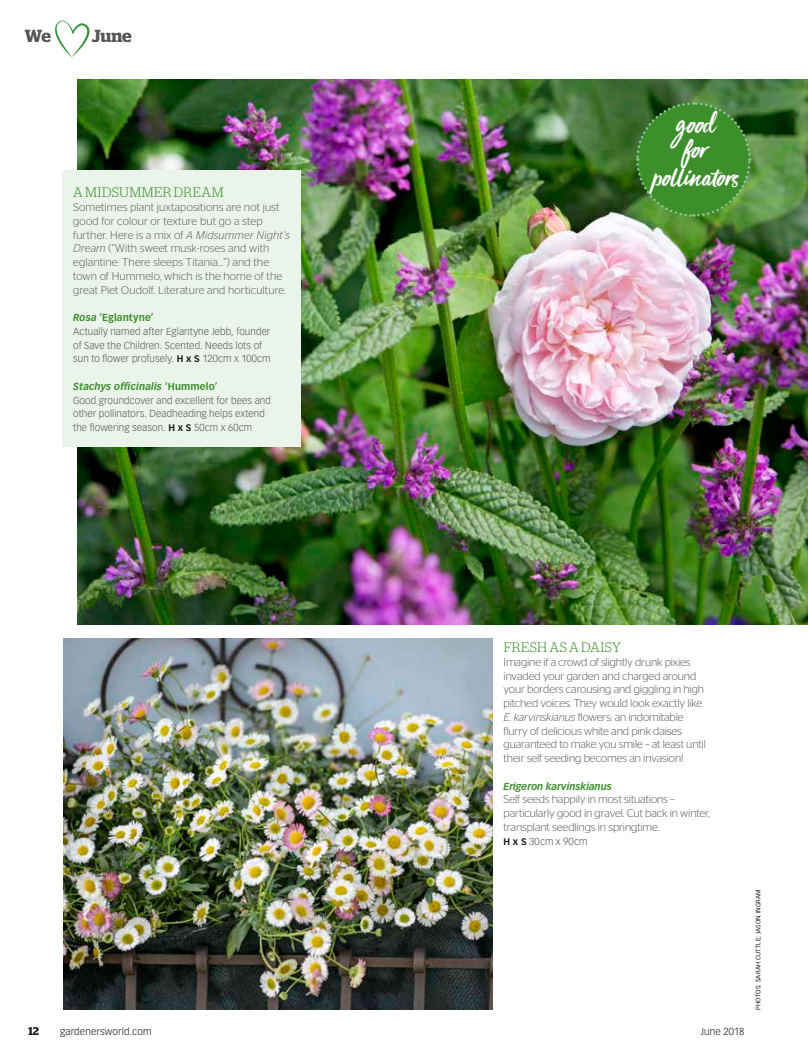
<style>
.page{position:relative;width:808px;height:1063px;background:#fff}
.page>*{position:absolute;margin:0;border:0;box-sizing:border-box;transform-origin:0 0}
.t1{font:28.5px/25px "Viva Beautiful B";letter-spacing:-.01em;color:#fff}
.t2{font:600 17.5px "Stag";letter-spacing:-.01em;color:#575555}
.t3{font:300 13.75px "Stag";letter-spacing:.035em;color:#3c8f2b}
.t4{font:300 11.25px/13.8px "Stag Sans";letter-spacing:-.005em;color:#575555}
.t5{font:600 11.25px "Stag";color:#1b1918}
.t6{font:300 10px/13.8px "Vectora LH";letter-spacing:.01em;color:#575555}
.t7{font:300 10px "Vectora LH";letter-spacing:.01em;color:#1b1918}
.t8{font:italic 700 10px "Vectora LH";letter-spacing:-.005em;color:#3c8f2b}
.t9{font:300 10px "Vectora LH";letter-spacing:.03em;color:#575555}
.t10{font:6.25px "Vectora LH";letter-spacing:.025em;color:#1b1918}
.s1{font-style:italic}
.s2{font-weight:700;font-style:italic;color:#3c8f2b}
.s3{font-weight:700;color:#3c8f2b}
.s4{font-weight:700;font-size:9.38px;color:#1b1918}
</style>
<div class="page">
<svg style="left:55px;top:20px;width:35px;height:37px"></svg>
<img style="left:63px;top:639px;width:430px;height:371px">
<img style="left:78px;top:80px;width:730px;height:545px">
<div style="left:63px;top:171px;width:238px;height:276px;background:#ebf4eb"></div>
<svg style="left:635px;top:101px;width:117px;height:117px;background:#3f892f"></svg>
<h2 class="t2" style="left:25px;top:26px;width:28px">We</h2>
<h2 class="t2" style="left:92px;top:26px;width:42px">June</h2>
<p class="t3" style="left:73px;top:185px;width:152px">A MIDSUMMER DREAM</p>
<p class="t4" style="left:73px;top:200px;width:218px">Sometimes plant juxtapositions are not just good for colour or texture but go a step further. Here is a mix of <span class="s1">A Midsummer Night’s Dream</span> (“With sweet musk-roses and with eglantine: There sleeps Titania…”) and the town of Hummelo, which is the home of the great Piet Oudolf. Literature and horticulture.</p>
<p class="t6" style="left:73px;top:311px;width:199px"><span class="s2">Rosa</span> <span class="s3">‘Eglantyne’<br></span>Actually named after Eglantyne Jebb, founder of Save the Children. Scented. Needs lots of sun to flower profusely. <span class="s4">H x S</span> 120cm x 100cm</p>
<p class="t6" style="left:73px;top:380px;width:199px"><span class="s2">Stachys officinalis</span> <span class="s3">‘Hummelo’<br></span>Good groundcover and excellent for bees and other pollinators. Deadheading helps extend the flowering season. <span class="s4">H x S</span> 50cm x 60cm</p>
<h1 class="t1" style="left:676px;top:109px;width:41px">good for</h1>
<h1 class="t1" style="left:653px;top:163px;width:87px">pollinators</h1>
<p class="t3" style="left:504px;top:640px;width:119px">FRESH AS A DAISY</p>
<p class="t4" style="left:504px;top:655px;width:204px">Imagine if a crowd of slightly drunk pixies invaded your garden and charged around your borders carousing and giggling in high pitched voices. They would look exactly like <span class="s1">E. karvinskianus</span> flowers: an indomitable flurry of delicious white and pink daises guaranteed to make you smile – at least until their self seeding becomes an invasion!</p>
<p class="t8" style="left:504px;top:780px;width:110px">Erigeron karvinskianus</p>
<p class="t4" style="left:504px;top:792px;width:208px">Self seeds happily in most situations – particularly good in gravel. Cut back in winter, transplant seedlings in springtime.</p>
<p class="t9" style="left:504px;top:835px;width:85px"><span class="s4">H x S</span> 30cm x 90cm</p>
<p class="t5" style="left:28px;top:1024px;width:12px">12</p>
<p class="t7" style="left:60px;top:1026px;width:93px">gardenersworld.com</p>
<p class="t7" style="left:701px;top:1026px;width:45px">June 2018</p>
<p class="t10" style="left:754px;top:1010px;width:122px;rotate:-90deg">PHOTOS: SARAH CUTTLE; JASON INGRAM</p>
</div>
